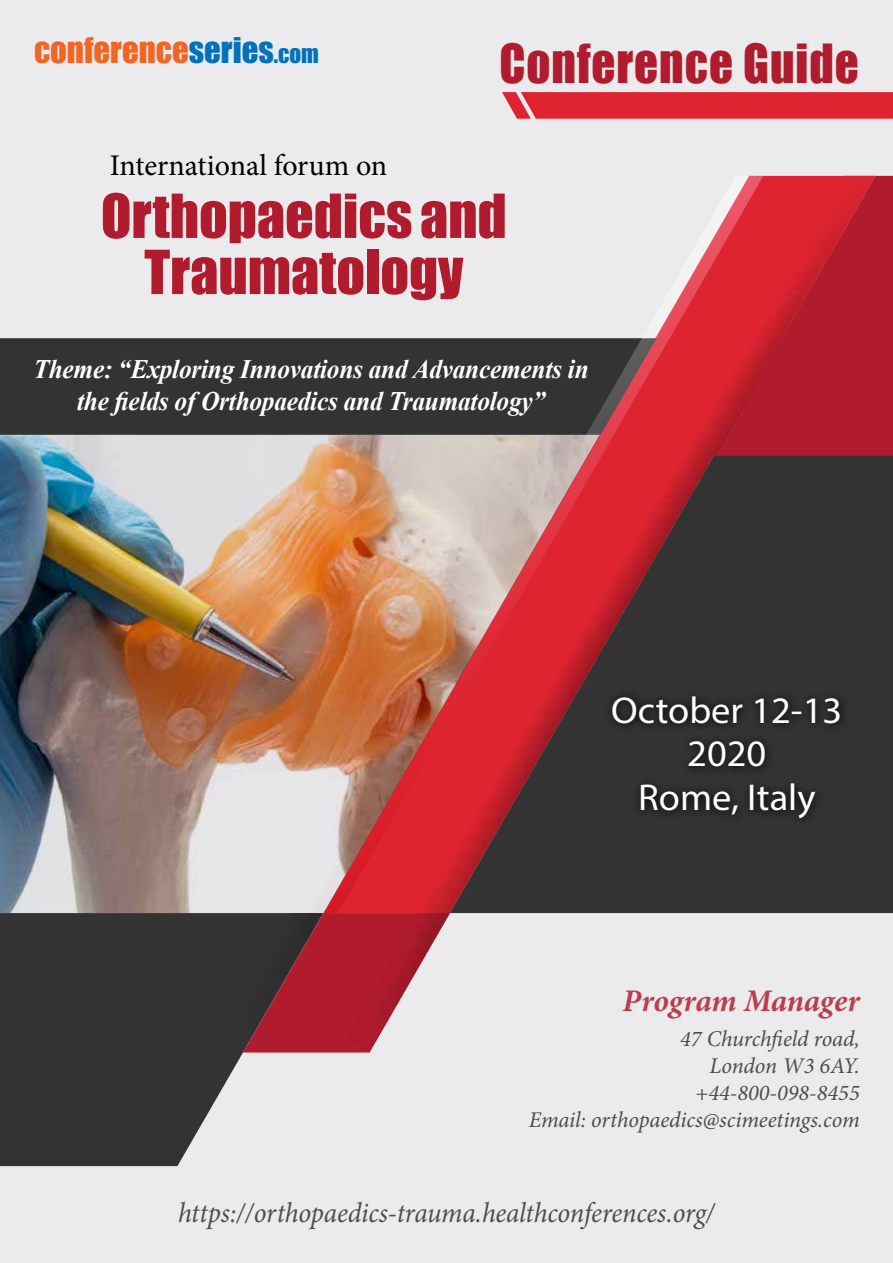
<style>
.page{position:relative;width:893px;height:1263px;background:#ebebed}
.page>*{position:absolute;margin:0;border:0;box-sizing:border-box;transform-origin:0 0}
.t1{font:56.1px/56.1px "Impact";color:#b01c2e;text-align:center}
.t2{font:49.5px "Impact";letter-spacing:.02em;color:#b01c2e;scale:.95 1}
.t3{font:37.5px/43.7px "Myriad Pro";color:#fff;text-align:center}
.t4{font:32.7px "Impact";color:#f26522}
.t5{font:italic 700 31.5px "Minion Pro";letter-spacing:-.005em;color:#bc3e4d}
.t6{font:30px "Minion Pro";letter-spacing:-.005em;color:#000}
.t7{font:italic 28.5px "Minion Pro";letter-spacing:-.005em;color:#4d4d4f;scale:.95 1}
.t8{font:italic 700 26.7px/32.4px "Times New Roman";letter-spacing:-.01em;color:#fff;text-align:center;scale:.95 1}
.t9{font:italic 22.5px/27px "Minion Pro";letter-spacing:-.005em;color:#4d4d4f;text-align:right}
.s1{color:#0072bc}
.s2{font-size:22.95px;color:#0072bc}
</style>
<div class="page">
<svg style="left:0;top:913px;width:323px;height:253px;fill:#333"></svg>
<div style="left:875px;top:176px;width:18px;height:279px;background:#b01c2e"></div>
<svg style="left:480px;top:176px;width:395px;height:738px;background:#c02a3a"></svg>
<div style="left:322px;top:913px;width:24px;height:139px;background:#b01c2e"></div>
<div style="left:0;top:338px;width:310px;height:97px;background:#333"></div>
<img style="left:763px;top:209px;width:93px;height:246px">
<img style="left:763px;top:280px;width:22px;height:135px">
<img style="left:783px;top:200px;width:48px;height:136px">
<img style="left:829px;top:176px;width:46px;height:80px">
<img style="left:346px;top:913px;width:104px;height:139px">
<img style="left:217px;top:913px;width:105px;height:139px">
<div style="left:763px;top:455px;width:130px;height:458px;background:#333"></div>
<svg style="left:310px;top:176px;width:453px;height:737px"></svg>
<svg style="left:502px;top:92px;width:391px;height:27px;background:#de2c38"></svg>
<img style="left:0;top:435px;width:600px;height:478px">
<svg style="left:605px;top:689px;width:245px;height:139px;background:#2d2d2d"></svg>
<p class="t4" style="left:34px;top:25px;width:286px">conference<span class="s1">series</span><span class="s2">.com</span></p>
<h2 class="t2" style="left:499px;top:25px;width:380px">Conference Guide</h2>
<p class="t6" style="left:110px;top:146px;width:279px">International forum on</p>
<h1 class="t1" style="left:101px;top:186px;width:407px">Orthopaedics and<br>Traumatology</h1>
<p class="t8" style="left:33px;top:352px;width:586px">Theme: “Exploring Innovations and Advancements in the fields of Orthopaedics and Traumatology”</p>
<h3 class="t3" style="left:611px;top:687px;width:232px">October 12-13<br>2020<br>Rome, Italy</h3>
<p class="t5" style="left:623px;top:978px;width:239px">Program Manager</p>
<p class="t9" style="left:529px;top:1026px;width:332px">47 Churchfield road,<br>London W3 6AY.<br>+44-800-098-8455<br>Email: orthopaedics@scimeetings.com</p>
<p class="t7" style="left:178px;top:1193px;width:567px">https://orthopaedics-trauma.healthconferences.org/</p>
</div>
